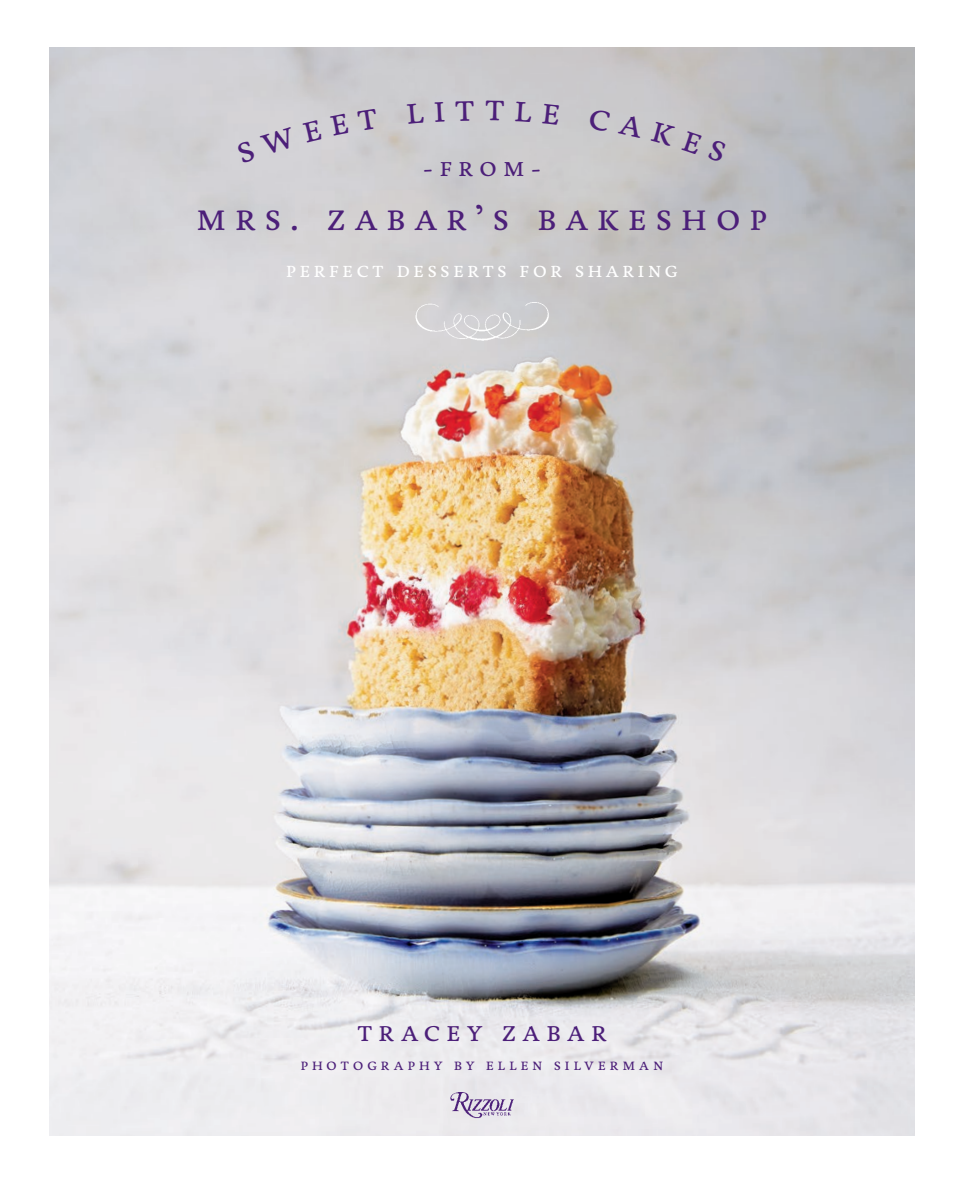
<style>
.page{position:relative;width:963px;height:1181px;background:#fff}
.page>*{position:absolute;margin:0;border:0;box-sizing:border-box;transform-origin:0 0}
.t1{font:36.75px "Livory";letter-spacing:.23em;color:#4c1f79}
.t2{font:28px "Livory";letter-spacing:.325em;color:#4c1f79}
.t3{font:26.25px "Livory";color:#4c1f79}
.t4{font:21px "Livory";letter-spacing:.15em;color:#fff}
.t5{font:15.75px "Livory";letter-spacing:.225em;color:#4c1f79}
</style>
<div class="page">
<img style="left:50px;top:47px;width:864px;height:1088px">
<img style="left:446px;top:1092px;width:71px;height:31px">
<img style="left:411px;top:299px;width:141px;height:45px">
<div style="left:237px;top:126px;width:59px;height:37px;background:#d3d2d6"></div>
<svg style="left:302px;top:120px;width:20px;height:22px"></svg>
<svg style="left:330px;top:114px;width:19px;height:22px"></svg>
<svg style="left:357px;top:109px;width:21px;height:22px"></svg>
<svg style="left:407px;top:103px;width:17px;height:21px"></svg>
<svg style="left:434px;top:102px;width:10px;height:20px"></svg>
<svg style="left:455px;top:101px;width:19px;height:20px"></svg>
<svg style="left:485px;top:101px;width:19px;height:20px"></svg>
<svg style="left:515px;top:101px;width:17px;height:21px"></svg>
<svg style="left:542px;top:103px;width:18px;height:21px"></svg>
<svg style="left:588px;top:109px;width:22px;height:23px"></svg>
<svg style="left:618px;top:114px;width:26px;height:24px"></svg>
<svg style="left:650px;top:122px;width:25px;height:25px"></svg>
<svg style="left:681px;top:131px;width:45px;height:32px"></svg>
<h3 class="t3" style="left:423px;top:151px;width:120px">-from-</h3>
<h1 class="t1" style="left:196px;top:195px;width:573px">mrs. zabar’s bakeshop</h1>
<h3 class="t4" style="left:286px;top:257px;width:394px">perfect desserts for sharing</h3>
<h2 class="t2" style="left:357px;top:1014px;width:247px">tracey zabar</h2>
<p class="t5" style="left:300px;top:1055px;width:364px">photography by ellen silverman</p>
</div>
